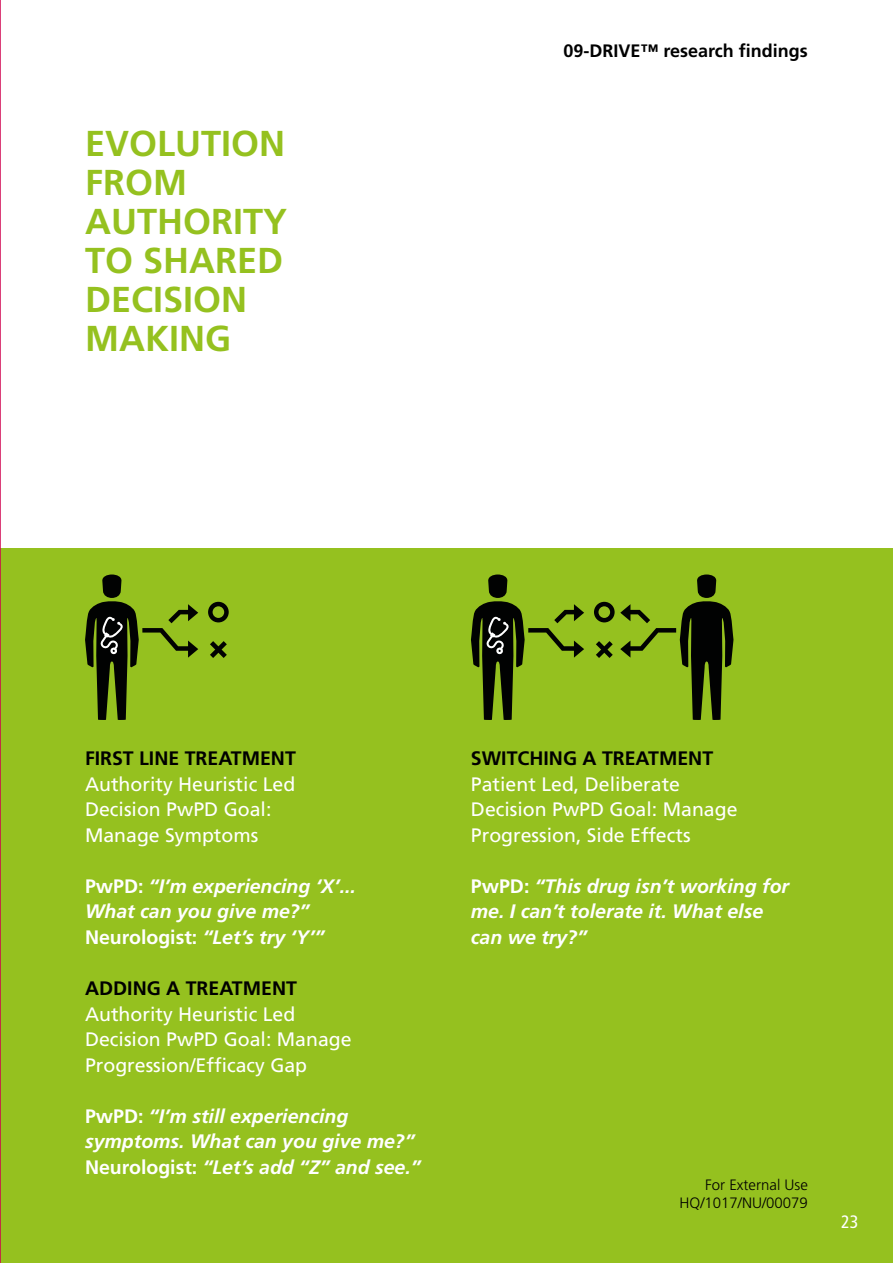
<style>
.page{position:relative;width:893px;height:1263px;background:#fff}
.page>*{position:absolute;margin:0;border:0;box-sizing:border-box;transform-origin:0 0}
.t1{font:700 36px/39px "Frutiger";color:#95c11f}
.t2{font:italic 700 19.5px/25.5px "Frutiger";color:#fff}
.t3{font:19.5px/25.5px "Frutiger";color:#fff}
.t4{font:700 19.5px "Frutiger";color:#000}
.t5{font:700 18px "Frutiger";color:#000}
.t6{font:condensed 18px "Frutiger";color:#fff}
.t7{font:300 15px/18px "Frutiger";color:#000;text-align:right}
.s1{font-style:normal}
</style>
<div class="page">
<div style="left:0;top:549px;width:893px;height:714px;background:#95c11f"></div>
<hr style="left:0;top:0;width:1px;height:1263px;background:#d0004e">
<svg style="left:210px;top:641px;width:17px;height:17px"></svg>
<svg style="left:208px;top:602px;width:21px;height:20px"></svg>
<svg style="left:85px;top:574px;width:113px;height:146px"></svg>
<svg style="left:471px;top:574px;width:113px;height:146px"></svg>
<svg style="left:594px;top:574px;width:139px;height:146px"></svg>
<h1 class="t1" style="left:85px;top:123px;width:204px">EVOLUTION<br>FROM<br>AUTHORITY<br>TO SHARED<br>DECISION<br>MAKING</h1>
<p class="t5" style="left:563px;top:40px;width:246px">09-DRIVE™ research findings</p>
<p class="t4" style="left:85px;top:747px;width:212px">FIRST LINE TREATMENT</p>
<p class="t3" style="left:85px;top:771px;width:212px">Authority Heuristic Led<br>Decision PwPD Goal:<br>Manage Symptoms</p>
<p class="t2" style="left:85px;top:873px;width:272px"><span class="s1">PwPD:</span> “I’m experiencing ‘X’...<br>What can you give me?”<br><span class="s1">Neurologist:</span> “Let’s try ‘Y’”</p>
<p class="t4" style="left:85px;top:977px;width:213px">ADDING A TREATMENT</p>
<p class="t3" style="left:85px;top:1001px;width:268px">Authority Heuristic Led<br>Decision PwPD Goal: Manage<br>Progression/Efficacy Gap</p>
<p class="t2" style="left:85px;top:1103px;width:337px"><span class="s1">PwPD:</span> “I’m still experiencing symptoms. What can you give me?”<br><span class="s1">Neurologist:</span> “Let’s add “Z” and see.”</p>
<p class="t4" style="left:471px;top:747px;width:244px">SWITCHING A TREATMENT</p>
<p class="t3" style="left:471px;top:771px;width:268px">Patient Led, Deliberate<br>Decision PwPD Goal: Manage<br>Progression, Side Effects</p>
<p class="t2" style="left:471px;top:873px;width:320px"><span class="s1">PwPD:</span> “This drug isn’t working for me. I can’t tolerate it. What else can we try?”</p>
<p class="t7" style="left:679px;top:1175px;width:130px">For External Use<br>HQ/1017/NU/00079</p>
<p class="t6" style="left:841px;top:1211px;width:19px">23</p>
</div>
